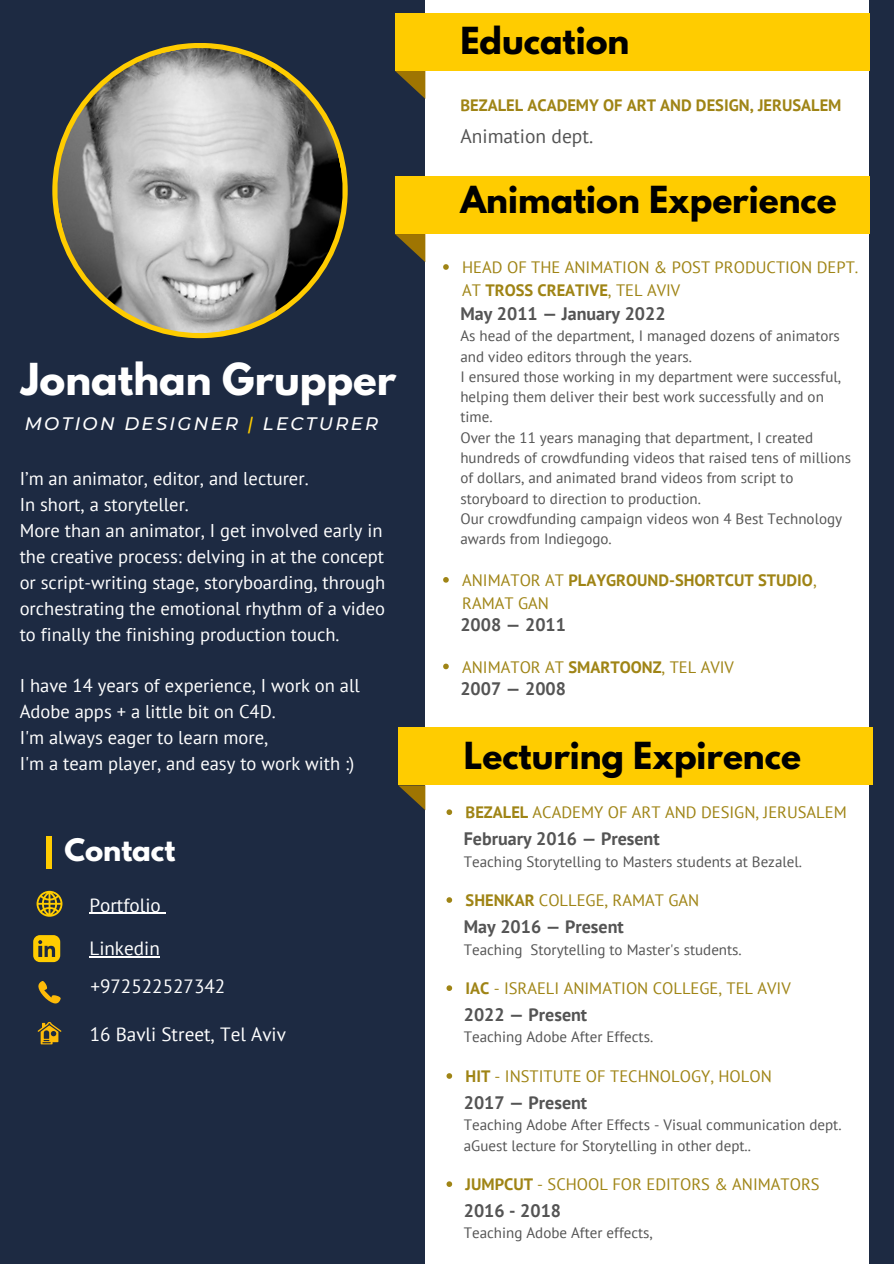
<style>
.page{position:relative;width:894px;height:1264px;background:#fff}
.page>*{position:absolute;margin:0;border:0;box-sizing:border-box;transform-origin:0 0}
.t1{font:700 39px "League Spartan";color:#fff}
.t2{font:700 33px "League Spartan";color:#000}
.t3{font:700 27.45px "League Spartan";color:#fff}
.t4{font:19.5px "PT Sans";color:#545454}
.t5{font:19.2px/38px "PT Sans";color:#fff}
.t6{font:18.45px/26px "PT Sans";color:#fff}
.t7{font:700 18px "PT Sans";color:#545454}
.t8{font:italic 500 18px "Montserrat";letter-spacing:.13em;color:#fff}
.t9{font:16.5px/22.5px "PT Sans";color:#9f8415}
.t10{font:700 16.5px/22.5px "PT Sans";color:#9f8415}
.t11{font:15px/20.2px "PT Sans";color:#545454}
.s1{color:#fc0}
.s2{font-weight:700}
.s3{font-weight:400}
</style>
<div class="page">
<div style="left:0;top:0;width:893px;height:1263px;background:#1d2a42"></div>
<div style="left:425px;top:0;width:444px;height:1263px;background:#fff"></div>
<svg style="left:398px;top:785px;width:27px;height:25px"></svg>
<div style="left:398px;top:727px;width:474px;height:57px;background:#fc0"></div>
<svg style="left:395px;top:234px;width:30px;height:28px"></svg>
<div style="left:395px;top:176px;width:474px;height:57px;background:#fc0"></div>
<img style="left:52px;top:43px;width:296px;height:296px">
<div style="left:47px;top:836px;width:5px;height:33px;background:#fc0"></div>
<svg style="left:38px;top:981px;width:23px;height:22px"></svg>
<svg style="left:37px;top:890px;width:25px;height:26px"></svg>
<svg style="left:395px;top:71px;width:30px;height:28px"></svg>
<div style="left:395px;top:13px;width:474px;height:57px;background:#fc0"></div>
<svg style="left:38px;top:1021px;width:23px;height:23px"></svg>
<svg style="left:446px;top:809px;width:6px;height:6px"></svg>
<svg style="left:446px;top:897px;width:6px;height:5px"></svg>
<svg style="left:446px;top:1073px;width:6px;height:5px"></svg>
<svg style="left:446px;top:985px;width:6px;height:5px"></svg>
<svg style="left:446px;top:1181px;width:6px;height:5px"></svg>
<svg style="left:443px;top:264px;width:5px;height:6px"></svg>
<svg style="left:443px;top:577px;width:5px;height:5px"></svg>
<svg style="left:443px;top:663px;width:5px;height:6px"></svg>
<hr style="left:89px;top:912px;width:72px;height:1px;background:#fff">
<hr style="left:89px;top:956px;width:71px;height:1px;background:#fff">
<svg style="left:33px;top:935px;width:27px;height:27px"></svg>
<h1 class="t1" style="left:21px;top:359px;width:376px">Jonathan Grupper</h1>
<p class="t8" style="left:25px;top:413px;width:355px">MOTION DESIGNER <span class="s1">|</span> LECTURER</p>
<p class="t6" style="left:20px;top:465px;width:367px">I’m an animator, editor, and lecturer.<br>In short, a storyteller.<br>More than an animator, I get involved early in the creative process: delving in at the concept or script-writing stage, storyboarding, through orchestrating the emotional rhythm of a video to finally the finishing production touch.</p>
<p class="t6" style="left:20px;top:672px;width:341px">I have 14 years of experience, I work on all Adobe apps + a little bit on C4D.<br>I'm always eager to learn more,<br>I'm a team player, and easy to work with :)</p>
<h3 class="t3" style="left:64px;top:836px;width:112px">Contact</h3>
<p class="t5" style="left:89px;top:885px;width:73px">Portfolio</p>
<p class="t5" style="left:89px;top:928px;width:137px">Linkedin +972522527342</p>
<p class="t5" style="left:90px;top:1014px;width:198px">16 Bavli Street, Tel Aviv</p>
<h2 class="t2" style="left:460px;top:25px;width:170px">Education</h2>
<p class="t10" style="left:460px;top:94px;width:382px">BEZALEL ACADEMY OF ART AND DESIGN, JERUSALEM</p>
<h3 class="t4" style="left:460px;top:123px;width:134px">Animation dept.</h3>
<h2 class="t2" style="left:460px;top:184px;width:377px">Animation Experience</h2>
<p class="t9" style="left:462px;top:256px;width:397px">HEAD OF THE ANIMATION &amp; POST PRODUCTION DEPT.<br>AT <span class="s2">TROSS CREATIVE</span>, TEL AVIV</p>
<p class="t7" style="left:460px;top:301px;width:207px">May 2011 — January 2022</p>
<p class="t11" style="left:460px;top:326px;width:392px">As head of the department, I managed dozens of animators and video editors through the years.<br>I ensured those working in my department were successful, helping them deliver their best work successfully and on time.<br>Over the 11 years managing that department, I created hundreds of crowdfunding videos that raised tens of millions of dollars, and animated brand videos from script to storyboard to direction to production.<br>Our crowdfunding campaign videos won 4 Best Technology awards from Indiegogo.</p>
<p class="t10" style="left:462px;top:568px;width:356px"><span class="s3">ANIMATOR AT</span> PLAYGROUND-SHORTCUT STUDIO<span class="s3">,<br>RAMAT GAN</span></p>
<p class="t7" style="left:460px;top:613px;width:107px">2008 — 2011</p>
<p class="t9" style="left:462px;top:655px;width:273px">ANIMATOR AT <span class="s2">SMARTOONZ</span>, TEL AVIV</p>
<p class="t7" style="left:460px;top:677px;width:107px">2007 — 2008</p>
<h2 class="t2" style="left:463px;top:739px;width:338px">Lecturing Expirence</h2>
<p class="t9" style="left:465px;top:801px;width:382px"><span class="s2">BEZALEL</span> ACADEMY OF ART AND DESIGN, JERUSALEM</p>
<p class="t7" style="left:463px;top:826px;width:197px">February 2016 — Present</p>
<p class="t11" style="left:463px;top:850px;width:340px">Teaching Storytelling to Masters students at Bezalel.</p>
<p class="t9" style="left:465px;top:888px;width:235px"><span class="s2">SHENKAR</span> COLLEGE, RAMAT GAN</p>
<p class="t7" style="left:463px;top:914px;width:161px">May 2016 — Present</p>
<p class="t11" style="left:463px;top:938px;width:279px">Teaching Storytelling to Master's students.</p>
<p class="t9" style="left:465px;top:976px;width:326px"><span class="s2">IAC</span> - ISRAELI ANIMATION COLLEGE, TEL AVIV</p>
<p class="t7" style="left:463px;top:1002px;width:125px">2022 — Present</p>
<p class="t11" style="left:463px;top:1026px;width:191px">Teaching Adobe After Effects.</p>
<p class="t9" style="left:465px;top:1064px;width:307px"><span class="s2">HIT</span> - INSTITUTE OF TECHNOLOGY, HOLON</p>
<p class="t7" style="left:463px;top:1090px;width:125px">2017 — Present</p>
<p class="t11" style="left:463px;top:1114px;width:379px">Teaching Adobe After Effects - Visual communication dept. aGuest lecture for Storytelling in other dept..</p>
<p class="t9" style="left:465px;top:1172px;width:355px"><span class="s2">JUMPCUT</span> - SCHOOL FOR EDITORS &amp; ANIMATORS</p>
<p class="t7" style="left:463px;top:1198px;width:99px">2016 - 2018</p>
<p class="t11" style="left:463px;top:1222px;width:191px">Teaching Adobe After effects,</p>
</div>
